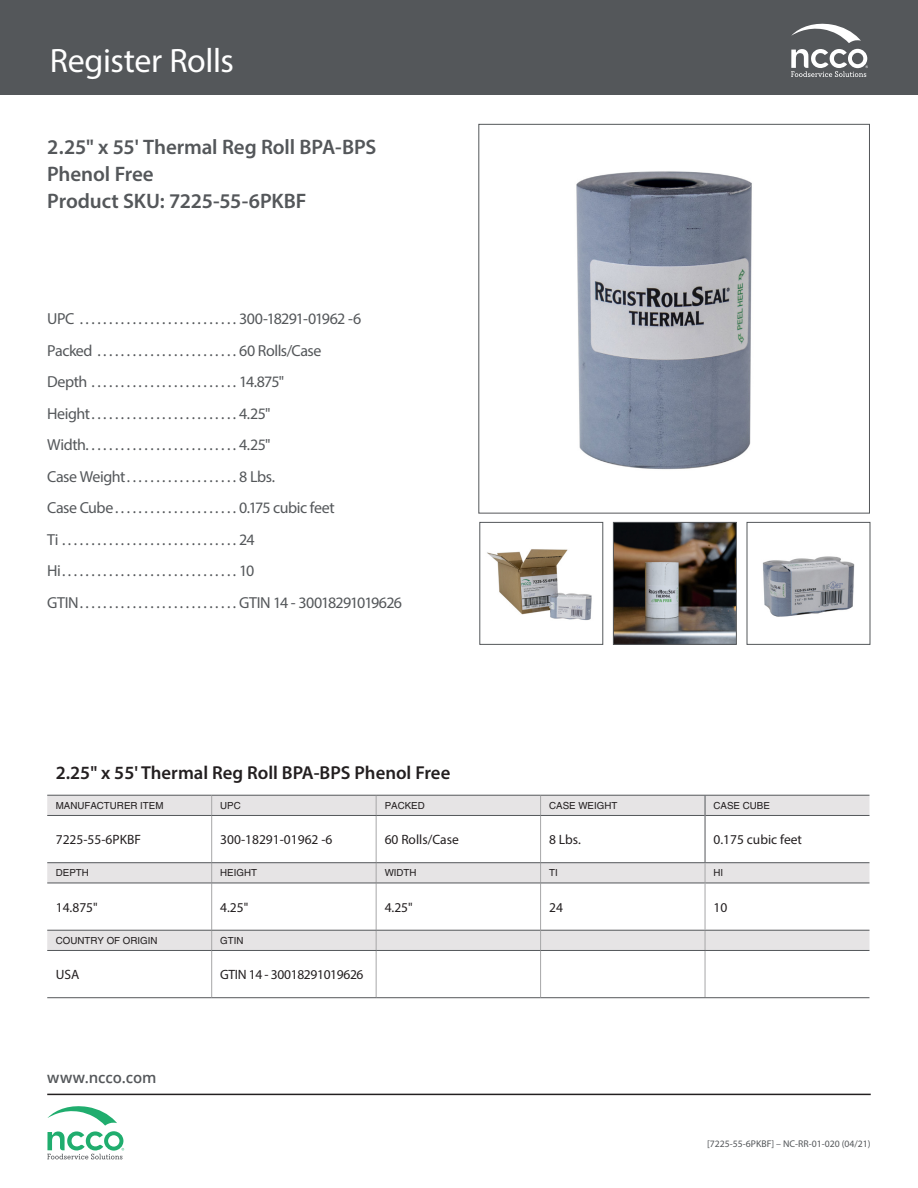
<style>
.page{position:relative;width:918px;height:1188px;background:#fff}
.page>*{position:absolute;margin:0;border:0;box-sizing:border-box;transform-origin:0 0}
.t1{font:33.9px "Myriad Pro";letter-spacing:-.01em;color:#fff}
.t2{font:600 21px/27px "Myriad Pro";letter-spacing:-.005em;color:#54575a}
.t3{font:600 18.75px "Myriad Pro";color:#231f20}
.t4{font:15.9px "Myriad Pro";letter-spacing:-.03em;color:#54575a}
.t5{font:600 15px "Open Sans";letter-spacing:-.005em;color:#54575a}
.t6{font:13.5px "Myriad Pro";color:#231f20}
.t7{font:13.5px "Myriad Pro";letter-spacing:-.025em;color:#231f20}
.t8{font:9.75px "Helvetica LT Std";color:#231f20}
.t9{font:9.75px "Myriad Pro";color:#54575a}
</style>
<div class="page">
<div style="left:0;top:0;width:918px;height:94px;background:#54575a"></div>
<svg style="left:47px;top:1106px;width:77px;height:53px"></svg>
<svg style="left:791px;top:49px;width:77px;height:28px"></svg>
<svg style="left:791px;top:23px;width:70px;height:20px"></svg>
<hr style="left:47px;top:1094px;width:824px;height:1px;background:#231f20">
<svg style="left:47px;top:796px;width:822px;height:154px"></svg>
<hr style="left:47px;top:795px;width:165px;height:1px;background:#54575a">
<svg style="left:211px;top:796px;width:1px;height:19px"></svg>
<hr style="left:212px;top:795px;width:164px;height:1px;background:#54575a">
<svg style="left:376px;top:796px;width:1px;height:19px"></svg>
<svg style="left:540px;top:796px;width:1px;height:19px"></svg>
<hr style="left:376px;top:795px;width:165px;height:1px;background:#54575a">
<hr style="left:541px;top:795px;width:164px;height:1px;background:#54575a">
<hr style="left:705px;top:795px;width:164px;height:1px;background:#54575a">
<hr style="left:47px;top:815px;width:165px;height:1px;background:#54575a">
<hr style="left:211px;top:816px;width:1px;height:46px;background:#a7a7a8">
<hr style="left:212px;top:815px;width:164px;height:1px;background:#54575a">
<hr style="left:376px;top:816px;width:1px;height:46px;background:#a7a7a8">
<hr style="left:540px;top:816px;width:1px;height:46px;background:#a7a7a8">
<hr style="left:376px;top:815px;width:165px;height:1px;background:#54575a">
<hr style="left:541px;top:815px;width:164px;height:1px;background:#54575a">
<hr style="left:705px;top:815px;width:164px;height:1px;background:#54575a">
<svg style="left:211px;top:863px;width:1px;height:19px"></svg>
<svg style="left:376px;top:863px;width:1px;height:19px"></svg>
<svg style="left:540px;top:863px;width:1px;height:19px"></svg>
<hr style="left:211px;top:883px;width:1px;height:47px;background:#a7a7a8">
<hr style="left:376px;top:883px;width:1px;height:47px;background:#a7a7a8">
<hr style="left:540px;top:883px;width:1px;height:47px;background:#a7a7a8">
<hr style="left:212px;top:882px;width:164px;height:1px;background:#54575a">
<hr style="left:376px;top:882px;width:165px;height:1px;background:#54575a">
<hr style="left:541px;top:882px;width:164px;height:1px;background:#54575a">
<hr style="left:212px;top:862px;width:164px;height:1px;background:#54575a">
<hr style="left:376px;top:862px;width:165px;height:1px;background:#54575a">
<hr style="left:541px;top:862px;width:164px;height:1px;background:#54575a">
<svg style="left:211px;top:931px;width:1px;height:19px"></svg>
<svg style="left:376px;top:931px;width:1px;height:19px"></svg>
<hr style="left:212px;top:930px;width:164px;height:1px;background:#54575a">
<hr style="left:376px;top:930px;width:165px;height:1px;background:#54575a">
<hr style="left:541px;top:930px;width:164px;height:1px;background:#54575a">
<svg style="left:540px;top:931px;width:1px;height:19px"></svg>
<svg style="left:705px;top:931px;width:1px;height:19px"></svg>
<hr style="left:47px;top:950px;width:165px;height:1px;background:#54575a">
<hr style="left:211px;top:951px;width:1px;height:46px;background:#a7a7a8">
<hr style="left:212px;top:950px;width:164px;height:1px;background:#54575a">
<hr style="left:376px;top:951px;width:1px;height:46px;background:#a7a7a8">
<hr style="left:376px;top:950px;width:165px;height:1px;background:#54575a">
<hr style="left:540px;top:951px;width:1px;height:46px;background:#a7a7a8">
<hr style="left:541px;top:950px;width:164px;height:1px;background:#54575a">
<hr style="left:705px;top:951px;width:1px;height:46px;background:#a7a7a8">
<hr style="left:705px;top:950px;width:164px;height:1px;background:#54575a">
<hr style="left:47px;top:997px;width:165px;height:1px;background:#54575a">
<hr style="left:212px;top:997px;width:164px;height:1px;background:#54575a">
<hr style="left:376px;top:997px;width:165px;height:1px;background:#54575a">
<hr style="left:541px;top:997px;width:164px;height:1px;background:#54575a">
<hr style="left:705px;top:997px;width:164px;height:1px;background:#54575a">
<hr style="left:47px;top:862px;width:165px;height:1px;background:#54575a">
<hr style="left:47px;top:882px;width:165px;height:1px;background:#54575a">
<hr style="left:47px;top:930px;width:165px;height:1px;background:#54575a">
<svg style="left:705px;top:796px;width:1px;height:19px"></svg>
<hr style="left:705px;top:815px;width:1px;height:47px;background:#54575a">
<hr style="left:705px;top:862px;width:164px;height:1px;background:#54575a">
<hr style="left:705px;top:882px;width:164px;height:1px;background:#54575a">
<hr style="left:705px;top:930px;width:164px;height:1px;background:#54575a">
<svg style="left:705px;top:863px;width:1px;height:19px"></svg>
<hr style="left:705px;top:883px;width:1px;height:47px;background:#a7a7a8">
<img style="left:576px;top:171px;width:176px;height:299px">
<div style="left:478px;top:124px;width:392px;height:390px;border:1px solid #54575a"></div>
<img style="left:487px;top:549px;width:105px;height:71px">
<div style="left:479px;top:522px;width:124px;height:123px;border:1px solid #54575a"></div>
<img style="left:615px;top:524px;width:120px;height:119px">
<div style="left:613px;top:522px;width:124px;height:123px;border:1px solid #54575a"></div>
<img style="left:762px;top:556px;width:93px;height:61px">
<div style="left:747px;top:522px;width:123px;height:123px;border:1px solid #54575a"></div>
<p class="t1" style="left:50px;top:40px;width:186px">Register Rolls</p>
<p class="t2" style="left:47px;top:132px;width:331px">2.25" x 55' Thermal Reg Roll BPA-BPS<br>Phenol Free</p>
<p class="t2" style="left:47px;top:186px;width:261px">Product SKU: 7225-55-6PKBF</p>
<p class="t4" style="left:47px;top:309px;width:316px">UPC . . . . . . . . . . . . . . . . . . . . . . . . . . . 300-18291-01962 -6</p>
<p class="t4" style="left:47px;top:340px;width:276px">Packed . . . . . . . . . . . . . . . . . . . . . . . . 60 Rolls/Case</p>
<p class="t4" style="left:47px;top:372px;width:239px">Depth . . . . . . . . . . . . . . . . . . . . . . . . . 14.875"</p>
<p class="t4" style="left:47px;top:403px;width:225px">Height . . . . . . . . . . . . . . . . . . . . . . . . . 4.25"</p>
<p class="t4" style="left:47px;top:435px;width:225px">Width . . . . . . . . . . . . . . . . . . . . . . . . . . 4.25"</p>
<p class="t4" style="left:47px;top:466px;width:228px">Case Weight . . . . . . . . . . . . . . . . . . . 8 Lbs.</p>
<p class="t4" style="left:47px;top:498px;width:289px">Case Cube . . . . . . . . . . . . . . . . . . . . . 0.175 cubic feet</p>
<p class="t4" style="left:47px;top:529px;width:209px">Ti . . . . . . . . . . . . . . . . . . . . . . . . . . . . . . 24</p>
<p class="t4" style="left:47px;top:561px;width:209px">Hi . . . . . . . . . . . . . . . . . . . . . . . . . . . . . . 10</p>
<p class="t4" style="left:47px;top:592px;width:356px">GTIN . . . . . . . . . . . . . . . . . . . . . . . . . . . GTIN 14 - 30018291019626</p>
<p class="t3" style="left:56px;top:761px;width:396px">2.25" x 55' Thermal Reg Roll BPA-BPS Phenol Free</p>
<p class="t8" style="left:56px;top:800px;width:109px">MANUFACTURER ITEM</p>
<p class="t8" style="left:220px;top:800px;width:22px">UPC</p>
<p class="t8" style="left:385px;top:800px;width:42px">PACKED</p>
<p class="t8" style="left:549px;top:800px;width:70px">CASE WEIGHT</p>
<p class="t8" style="left:714px;top:800px;width:58px">CASE CUBE</p>
<p class="t6" style="left:56px;top:831px;width:87px">7225-55-6PKBF</p>
<p class="t6" style="left:220px;top:831px;width:114px">300-18291-01962 -6</p>
<p class="t6" style="left:385px;top:831px;width:76px">60 Rolls/Case</p>
<p class="t6" style="left:549px;top:831px;width:32px">8 Lbs.</p>
<p class="t6" style="left:714px;top:831px;width:90px">0.175 cubic feet</p>
<p class="t8" style="left:56px;top:867px;width:35px">DEPTH</p>
<p class="t8" style="left:220px;top:867px;width:38px">HEIGHT</p>
<p class="t8" style="left:385px;top:867px;width:33px">WIDTH</p>
<p class="t8" style="left:549px;top:867px;width:10px">TI</p>
<p class="t8" style="left:714px;top:867px;width:11px">HI</p>
<p class="t6" style="left:56px;top:899px;width:43px">14.875"</p>
<p class="t6" style="left:220px;top:899px;width:30px">4.25"</p>
<p class="t6" style="left:385px;top:899px;width:30px">4.25"</p>
<p class="t6" style="left:549px;top:899px;width:15px">24</p>
<p class="t6" style="left:714px;top:899px;width:15px">10</p>
<p class="t8" style="left:56px;top:935px;width:103px">COUNTRY OF ORIGIN</p>
<p class="t8" style="left:220px;top:935px;width:25px">GTIN</p>
<p class="t6" style="left:56px;top:966px;width:25px">USA</p>
<p class="t7" style="left:220px;top:966px;width:145px">GTIN 14 - 30018291019626</p>
<p class="t5" style="left:47px;top:1067px;width:111px">www.ncco.com</p>
<p class="t9" style="left:707px;top:1138px;width:165px">[7225-55-6PKBF] – NC-RR-01-020 (04/21)</p>
</div>
